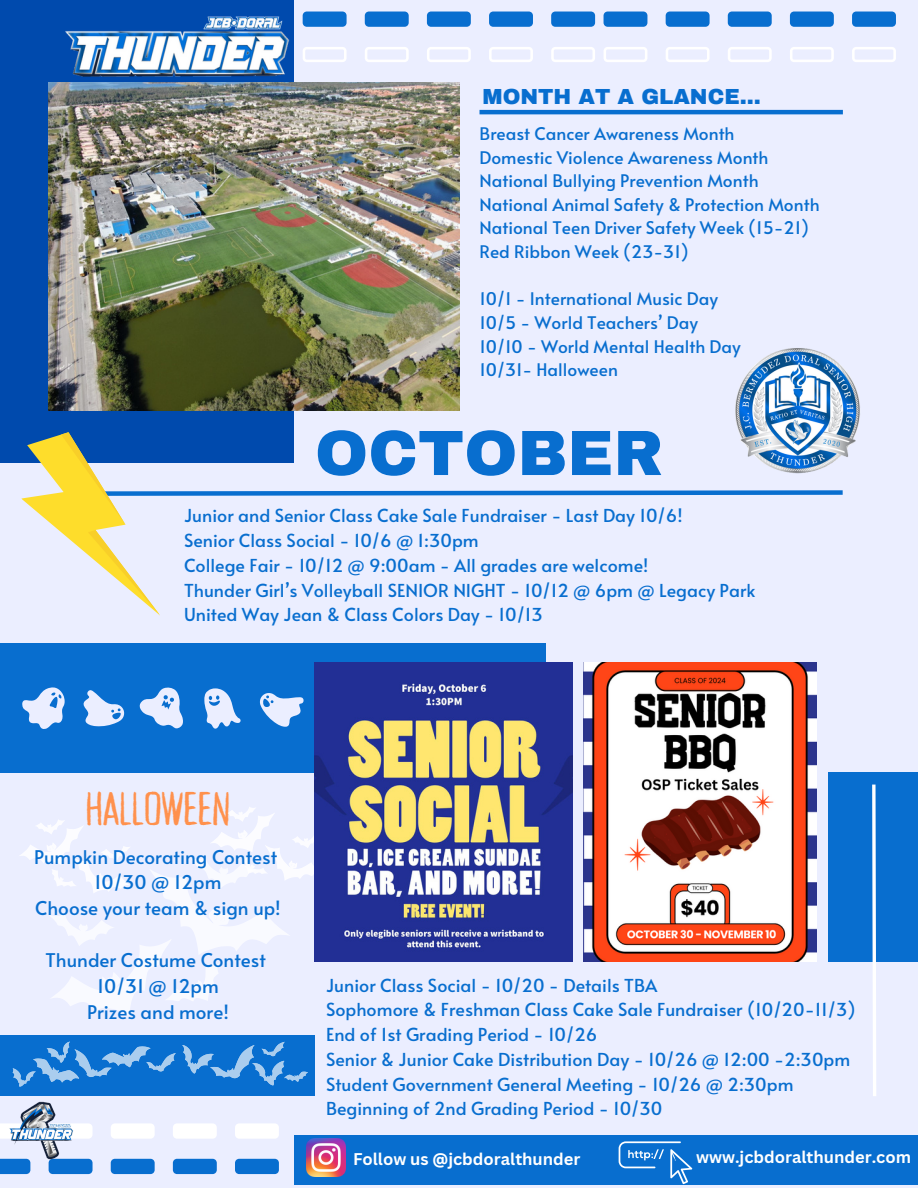
<style>
.page{position:relative;width:918px;height:1188px;background:#ebeeff}
.page>*{position:absolute;margin:0;border:0;box-sizing:border-box;transform-origin:0 0}
.t1{font:900 64.05px "Archivo";color:#086ecf}
.t2{font:47.4px "Tallow Sans TC Pen";color:#ff914d}
.t3{font:900 21.3px "Archivo";color:#086ecf}
.t4{font:18.9px "Alata";color:#086ecf}
.t5{font:17.85px "Alata";color:#086ecf}
.t6{font:17.4px "Alata";color:#086ecf}
.t7{font:700 16.5px "Canva Sans";color:#fff}
</style>
<div class="page">
<div style="left:0;top:0;width:294px;height:462px;background:#004aad"></div>
<svg style="left:303px;top:12px;width:44px;height:15px"></svg>
<svg style="left:365px;top:12px;width:44px;height:15px"></svg>
<svg style="left:427px;top:12px;width:44px;height:15px"></svg>
<svg style="left:489px;top:12px;width:44px;height:15px"></svg>
<svg style="left:551px;top:12px;width:44px;height:15px"></svg>
<svg style="left:303px;top:47px;width:44px;height:15px"></svg>
<svg style="left:365px;top:47px;width:44px;height:15px"></svg>
<svg style="left:427px;top:47px;width:44px;height:15px"></svg>
<svg style="left:489px;top:47px;width:44px;height:15px"></svg>
<svg style="left:551px;top:47px;width:44px;height:15px"></svg>
<img style="left:49px;top:83px;width:410px;height:327px">
<svg style="left:604px;top:12px;width:43px;height:15px"></svg>
<svg style="left:666px;top:12px;width:44px;height:15px"></svg>
<svg style="left:728px;top:12px;width:44px;height:15px"></svg>
<svg style="left:790px;top:12px;width:44px;height:15px"></svg>
<svg style="left:852px;top:12px;width:44px;height:15px"></svg>
<svg style="left:604px;top:47px;width:43px;height:15px"></svg>
<svg style="left:666px;top:47px;width:44px;height:15px"></svg>
<svg style="left:728px;top:47px;width:44px;height:15px"></svg>
<svg style="left:790px;top:47px;width:44px;height:15px"></svg>
<svg style="left:852px;top:47px;width:44px;height:15px"></svg>
<hr style="left:480px;top:110px;width:363px;height:4px;background:#086ecf">
<div style="left:0;top:1036px;width:315px;height:60px;background:#086ecf"></div>
<div style="left:0;top:643px;width:546px;height:130px;background:#086ecf"></div>
<div style="left:294px;top:1135px;width:624px;height:50px;background:#086ecf"></div>
<img style="left:315px;top:662px;width:258px;height:300px">
<img style="left:584px;top:662px;width:233px;height:300px">
<svg style="left:0;top:1123px;width:8px;height:16px"></svg>
<svg style="left:75px;top:1123px;width:17px;height:16px"></svg>
<svg style="left:111px;top:1123px;width:44px;height:16px"></svg>
<svg style="left:173px;top:1123px;width:44px;height:16px"></svg>
<svg style="left:235px;top:1123px;width:44px;height:16px"></svg>
<svg style="left:0;top:1159px;width:30px;height:15px"></svg>
<svg style="left:49px;top:1159px;width:44px;height:15px"></svg>
<svg style="left:111px;top:1159px;width:44px;height:15px"></svg>
<svg style="left:173px;top:1159px;width:44px;height:15px"></svg>
<svg style="left:235px;top:1159px;width:44px;height:15px"></svg>
<div style="left:829px;top:773px;width:89px;height:189px;background:#086ecf"></div>
<svg style="left:872px;top:784px;width:4px;height:312px"></svg>
<img style="left:735px;top:348px;width:125px;height:109px">
<img style="left:64px;top:16px;width:230px;height:67px">
<img style="left:8px;top:1101px;width:67px;height:59px">
<img style="left:307px;top:1138px;width:38px;height:39px">
<svg style="left:619px;top:1141px;width:73px;height:43px"></svg>
<svg style="left:7px;top:422px;width:840px;height:194px"></svg>
<svg style="left:13px;top:1042px;width:295px;height:45px"></svg>
<svg style="left:20px;top:807px;width:302px;height:208px"></svg>
<svg style="left:204px;top:688px;width:37px;height:41px"></svg>
<svg style="left:22px;top:687px;width:43px;height:42px"></svg>
<svg style="left:83px;top:690px;width:41px;height:37px"></svg>
<svg style="left:260px;top:693px;width:44px;height:34px"></svg>
<svg style="left:140px;top:687px;width:43px;height:41px"></svg>
<p class="t3" style="left:483px;top:85px;width:280px">MONTH AT A GLANCE...</p>
<p class="t6" style="left:480px;top:121px;width:257px">Breast Cancer Awareness Month</p>
<p class="t6" style="left:480px;top:144px;width:291px">Domestic Violence Awareness Month</p>
<p class="t6" style="left:480px;top:168px;width:281px">National Bullying Prevention Month</p>
<p class="t6" style="left:480px;top:192px;width:342px">National Animal Safety &amp; Protection Month</p>
<p class="t6" style="left:480px;top:215px;width:331px">National Teen Driver Safety Week (15-21)</p>
<p class="t6" style="left:480px;top:239px;width:211px">Red Ribbon Week (23-31)</p>
<p class="t6" style="left:480px;top:286px;width:240px">10/1 - International Music Day</p>
<p class="t6" style="left:480px;top:310px;width:220px">10/5 - World Teachers’ Day</p>
<p class="t6" style="left:480px;top:333px;width:263px">10/10 - World Mental Health Day</p>
<p class="t6" style="left:480px;top:357px;width:140px">10/31- Halloween</p>
<p class="t1" style="left:315px;top:419px;width:350px">OCTOBER</p>
<p class="t5" style="left:184px;top:503px;width:500px">Junior and Senior Class Cake Sale Fundraiser - Last Day 10/6!</p>
<p class="t5" style="left:184px;top:527px;width:296px">Senior Class Social - 10/6 @ 1:30pm</p>
<p class="t5" style="left:184px;top:552px;width:466px">College Fair - 10/12 @ 9:00am - All grades are welcome!</p>
<p class="t5" style="left:184px;top:577px;width:573px">Thunder Girl’s Volleyball SENIOR NIGHT - 10/12 @ 6pm @ Legacy Park</p>
<p class="t5" style="left:184px;top:602px;width:360px">United Way Jean &amp; Class Colors Day - 10/13</p>
<p class="t2" style="left:86px;top:783px;width:145px">HALLOWEEN</p>
<p class="t4" style="left:34px;top:843px;width:245px">Pumpkin Decorating Contest</p>
<p class="t4" style="left:95px;top:869px;width:128px">10/30 @ 12pm</p>
<p class="t4" style="left:35px;top:894px;width:247px">Choose your team &amp; sign up!</p>
<p class="t4" style="left:46px;top:946px;width:222px">Thunder Costume Contest</p>
<p class="t4" style="left:97px;top:972px;width:123px">10/31 @ 12pm</p>
<p class="t4" style="left:87px;top:998px;width:143px">Prizes and more!</p>
<p class="t5" style="left:326px;top:972px;width:333px">Junior Class Social - 10/20 - Details TBA</p>
<p class="t5" style="left:326px;top:997px;width:531px">Sophomore &amp; Freshman Class Cake Sale Fundraiser (10/20-11/3)</p>
<p class="t5" style="left:326px;top:1022px;width:273px">End of 1st Grading Period - 10/26</p>
<p class="t5" style="left:326px;top:1046px;width:526px">Senior &amp; Junior Cake Distribution Day - 10/26 @ 12:00 -2:30pm</p>
<p class="t5" style="left:326px;top:1071px;width:469px">Student Government General Meeting - 10/26 @ 2:30pm</p>
<p class="t5" style="left:326px;top:1096px;width:338px">Beginning of 2nd Grading Period - 10/30</p>
<p class="t7" style="left:353px;top:1148px;width:229px">Follow us @jcbdoralthunder</p>
<p class="t7" style="left:696px;top:1145px;width:217px">www.jcbdoralthunder.com</p>
</div>
